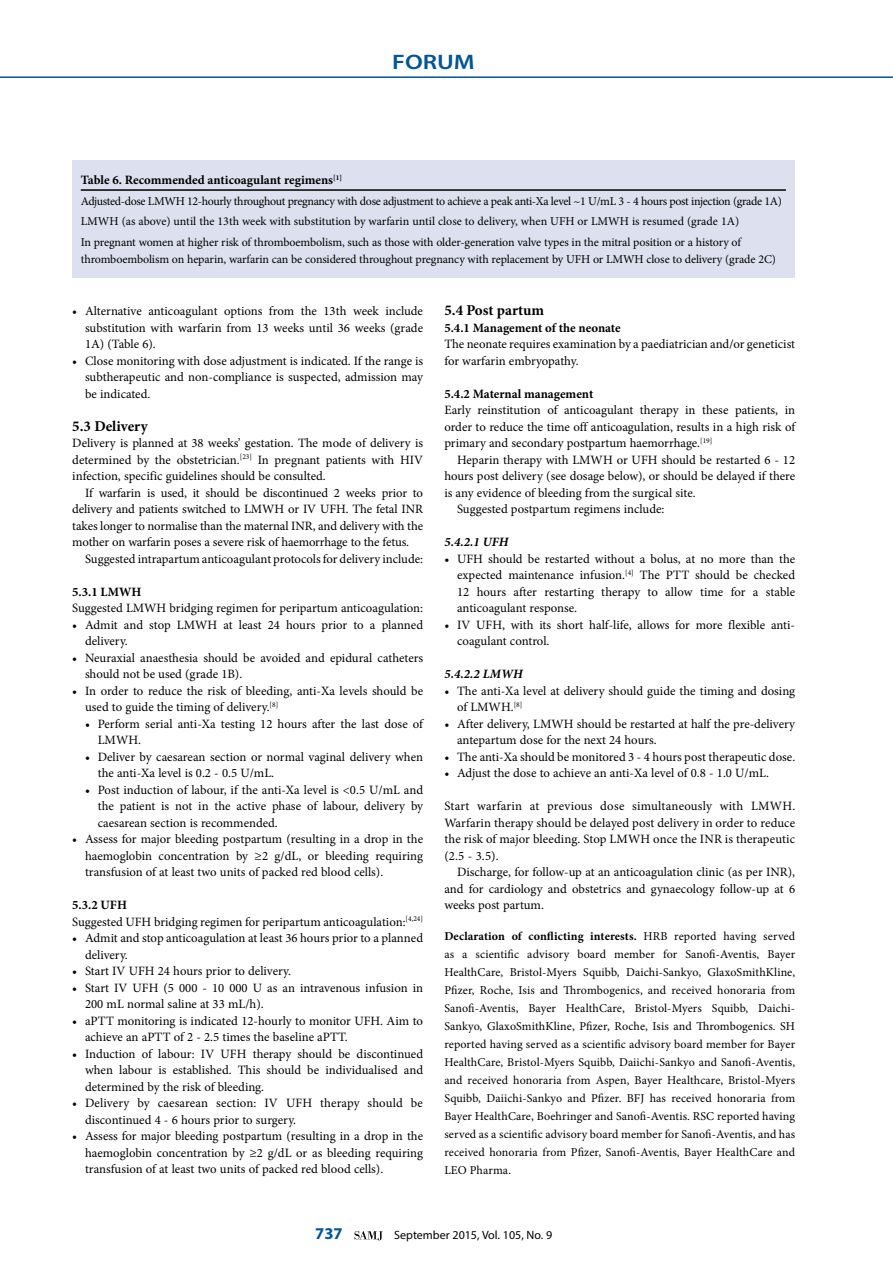
<style>
.page{position:relative;width:893px;height:1263px;background:#fff}
.page>*{position:absolute;margin:0;border:0;box-sizing:border-box;transform-origin:0 0}
.t1{font:600 21px "Myriad Pro";color:#005596;scale:1.2 1}
.t2{font:700 16.5px "Myriad Pro";color:#005596}
.t3{font:700 15px "Minion Pro";color:#000}
.t4{font:12.75px/16.5px "Minion Pro";color:#000}
.t5{font:700 12.75px "Minion Pro";color:#000}
.t6{font:italic 700 12.75px "Minion Pro";color:#000}
.t7{font:12px/18px "Minion Pro";letter-spacing:-.01em;color:#000;text-align:justify}
.t8{font:12px "Myriad Pro";color:#000}
.s1{font-weight:700}
</style>
<div class="page">
<hr style="left:0;top:76px;width:893px;height:2px;background:#005596">
<svg style="left:354px;top:1231px;width:29px;height:9px"></svg>
<div style="left:72px;top:160px;width:722px;height:117px;background:#dde1ef"></div>
<hr style="left:81px;top:189px;width:705px;height:2px;background:#000">
<h1 class="t1" style="left:392px;top:48px;width:70px">FORUM</h1>
<p class="t5" style="left:81px;top:171px;width:263px">Table 6. Recommended anticoagulant regimens<sup>[1]</sup></p>
<p class="t7" style="left:81px;top:191px;width:703px;line-height:20.7px;text-align:left">Adjusted-dose LMWH 12-hourly throughout pregnancy with dose adjustment to achieve a peak anti-Xa level ~1 U/mL 3 - 4 hours post injection (grade 1A)<br>LMWH (as above) until the 13th week with substitution by warfarin until close to delivery, when UFH or LMWH is resumed (grade 1A)<br>In pregnant women at higher risk of thromboembolism, such as those with older-generation valve types in the mitral position or a history of</p>
<p class="t7" style="left:81px;top:250px;width:697px">thromboembolism on heparin, warfarin can be considered throughout pregnancy with replacement by UFH or LMWH close to delivery (grade 2C)</p>
<p class="t4" style="left:85px;top:303px;width:340px;text-align:justify;text-indent:-13px">• Alternative anticoagulant options from the 13th week include substitution with warfarin from 13 weeks until 36 weeks (grade 1A) (Table 6).</p>
<p class="t4" style="left:85px;top:352px;width:340px;text-align:justify;text-indent:-13px">• Close monitoring with dose adjustment is indicated. If the range is subtherapeutic and non-compliance is suspected, admission may be indicated.</p>
<p class="t3" style="left:72px;top:415px;width:77px">5.3 Delivery</p>
<p class="t4" style="left:72px;top:435px;width:352px;text-align:justify">Delivery is planned at 38 weeks’ gestation. The mode of delivery is determined by the obstetrician.<sup>[23]</sup> In pregnant patients with HIV infection, specific guidelines should be consulted.</p>
<p class="t4" style="left:72px;top:484px;width:352px;text-align:justify;text-indent:13px">If warfarin is used, it should be discontinued 2 weeks prior to delivery and patients switched to LMWH or IV UFH. The fetal INR takes longer to normalise than the maternal INR, and delivery with the mother on warfarin poses a severe risk of haemorrhage to the fetus.</p>
<p class="t4" style="left:85px;top:550px;width:340px">Suggested intrapartum anticoagulant protocols for delivery include:</p>
<p class="t5" style="left:72px;top:582px;width:71px">5.3.1 LMWH</p>
<p class="t4" style="left:72px;top:600px;width:352px">Suggested LMWH bridging regimen for peripartum anticoagulation:</p>
<p class="t4" style="left:85px;top:616px;width:340px;text-indent:-13px">• Admit and stop LMWH at least 24 hours prior to a planned delivery.</p>
<p class="t4" style="left:85px;top:649px;width:340px;text-indent:-13px">• Neuraxial anaesthesia should be avoided and epidural catheters should not be used (grade 1B).</p>
<p class="t4" style="left:85px;top:682px;width:340px;text-indent:-13px">• In order to reduce the risk of bleeding, anti-Xa levels should be used to guide the timing of delivery.<sup>[8]</sup></p>
<p class="t4" style="left:98px;top:715px;width:327px;text-indent:-13px">• Perform serial anti-Xa testing 12 hours after the last dose of<br>LMWH.</p>
<p class="t4" style="left:98px;top:748px;width:327px;text-indent:-13px">• Deliver by caesarean section or normal vaginal delivery when the anti-Xa level is 0.2 - 0.5 U/mL.</p>
<p class="t4" style="left:98px;top:781px;width:327px;text-align:justify;text-indent:-13px">• Post induction of labour, if the anti-Xa level is &lt;0.5 U/mL and the patient is not in the active phase of labour, delivery by caesarean section is recommended.</p>
<p class="t4" style="left:85px;top:831px;width:340px;text-align:justify;text-indent:-13px">• Assess for major bleeding postpartum (resulting in a drop in the haemoglobin concentration by ≥2 g/dL, or bleeding requiring transfusion of at least two units of packed red blood cells).</p>
<p class="t4" style="left:72px;top:897px;width:352px"><span class="s1">5.3.2 UFH<br></span>Suggested UFH bridging regimen for peripartum anticoagulation:<sup>[4,24]</sup></p>
<p class="t4" style="left:85px;top:930px;width:340px;text-indent:-13px">• Admit and stop anticoagulation at least 36 hours prior to a planned delivery.</p>
<p class="t4" style="left:72px;top:963px;width:220px">• Start IV UFH 24 hours prior to delivery.</p>
<p class="t4" style="left:85px;top:979px;width:340px;text-indent:-13px">• Start IV UFH (5 000 - 10 000 U as an intravenous infusion in<br>200 mL normal saline at 33 mL/h).</p>
<p class="t4" style="left:85px;top:1012px;width:340px;text-indent:-13px">• aPTT monitoring is indicated 12-hourly to monitor UFH. Aim to achieve an aPTT of 2 - 2.5 times the baseline aPTT.</p>
<p class="t4" style="left:85px;top:1045px;width:340px;text-align:justify;text-indent:-13px">• Induction of labour: IV UFH therapy should be discontinued when labour is established. This should be individualised and determined by the risk of bleeding.</p>
<p class="t4" style="left:85px;top:1095px;width:339px;text-indent:-13px">• Delivery by caesarean section: IV UFH therapy should be discontinued 4 - 6 hours prior to surgery.</p>
<p class="t4" style="left:85px;top:1128px;width:340px;text-align:justify;text-indent:-13px">• Assess for major bleeding postpartum (resulting in a drop in the haemoglobin concentration by ≥2 g/dL or as bleeding requiring transfusion of at least two units of packed red blood cells).</p>
<p class="t3" style="left:444px;top:300px;width:101px">5.4 Post partum</p>
<p class="t5" style="left:444px;top:318px;width:178px">5.4.1 Management of the neonate</p>
<p class="t4" style="left:444px;top:336px;width:352px">The neonate requires examination by a paediatrician and/or geneticist for warfarin embryopathy.</p>
<p class="t5" style="left:444px;top:384px;width:150px">5.4.2 Maternal management</p>
<p class="t4" style="left:444px;top:402px;width:352px;text-align:justify">Early reinstitution of anticoagulant therapy in these patients, in order to reduce the time off anticoagulation, results in a high risk of primary and secondary postpartum haemorrhage.<sup>[19]</sup></p>
<p class="t4" style="left:457px;top:451px;width:340px">Heparin therapy with LMWH or UFH should be restarted 6 - 12</p>
<p class="t4" style="left:444px;top:468px;width:352px">hours post delivery (see dosage below), or should be delayed if there</p>
<p class="t4" style="left:444px;top:484px;width:253px">is any evidence of bleeding from the surgical site.</p>
<p class="t4" style="left:457px;top:501px;width:209px">Suggested postpartum regimens include:</p>
<p class="t6" style="left:444px;top:533px;width:66px">5.4.2.1 UFH</p>
<p class="t4" style="left:457px;top:550px;width:340px;text-align:justify;text-indent:-13px">• UFH should be restarted without a bolus, at no more than the expected maintenance infusion.<sup>[4]</sup> The PTT should be checked 12 hours after restarting therapy to allow time for a stable anticoagulant response.</p>
<p class="t4" style="left:457px;top:616px;width:338px;text-indent:-13px">• IV UFH, with its short half-life, allows for more flexible anti&shy;coagulant control.</p>
<p class="t6" style="left:444px;top:665px;width:80px">5.4.2.2 LMWH</p>
<p class="t4" style="left:457px;top:682px;width:340px;text-indent:-13px">• The anti-Xa level at delivery should guide the timing and dosing of LMWH.<sup>[8]</sup></p>
<p class="t4" style="left:457px;top:715px;width:339px;text-indent:-13px">• After delivery, LMWH should be restarted at half the pre-delivery antepartum dose for the next 24 hours.</p>
<p class="t4" style="left:444px;top:748px;width:352px">• The anti-Xa should be monitored 3 - 4 hours post therapeutic dose.</p>
<p class="t4" style="left:444px;top:765px;width:326px">• Adjust the dose to achieve an anti-Xa level of 0.8 - 1.0 U/mL.</p>
<p class="t4" style="left:444px;top:798px;width:352px;text-align:justify">Start warfarin at previous dose simultaneously with LMWH.<br>Warfarin therapy should be delayed post delivery in order to reduce the risk of major bleeding. Stop LMWH once the INR is therapeutic (2.5 - 3.5).</p>
<p class="t4" style="left:444px;top:864px;width:352px;text-align:justify;text-indent:13px">Discharge, for follow-up at an anticoagulation clinic (as per INR), and for cardiology and obstetrics and gynaecology follow-up at 6 weeks post partum.</p>
<p class="t7" style="left:444px;top:927px;width:352px"><span class="s1">Declaration of conflicting interests.</span> HRB reported having served as a scientific advisory board member for Sanofi-Aventis, Bayer HealthCare, Bristol-Myers Squibb, Daichi-Sankyo, GlaxoSmithKline, Pfizer, Roche, Isis and Thrombogenics, and received honoraria from Sanofi-Aventis, Bayer HealthCare, Bristol-Myers Squibb, Daichi-Sankyo, GlaxoSmithKline, Pfizer, Roche, Isis and Thrombogenics. SH reported having served as a scientific advisory board member for Bayer HealthCare, Bristol-Myers Squibb, Daiichi-Sankyo and Sanofi-Aventis, and received honoraria from Aspen, Bayer Healthcare, Bristol-Myers Squibb, Daiichi-Sankyo and Pfizer. BFJ has received honoraria from Bayer HealthCare, Boehringer and Sanofi-Aventis. RSC reported having served as a scientific advisory board member for Sanofi-Aventis, and has received honoraria from Pfizer, Sanofi-Aventis, Bayer HealthCare and LEO Pharma.</p>
<p class="t2" style="left:315px;top:1223px;width:29px">737</p>
<p class="t8" style="left:394px;top:1228px;width:160px">September 2015, Vol. 105, No. 9</p>
</div>
